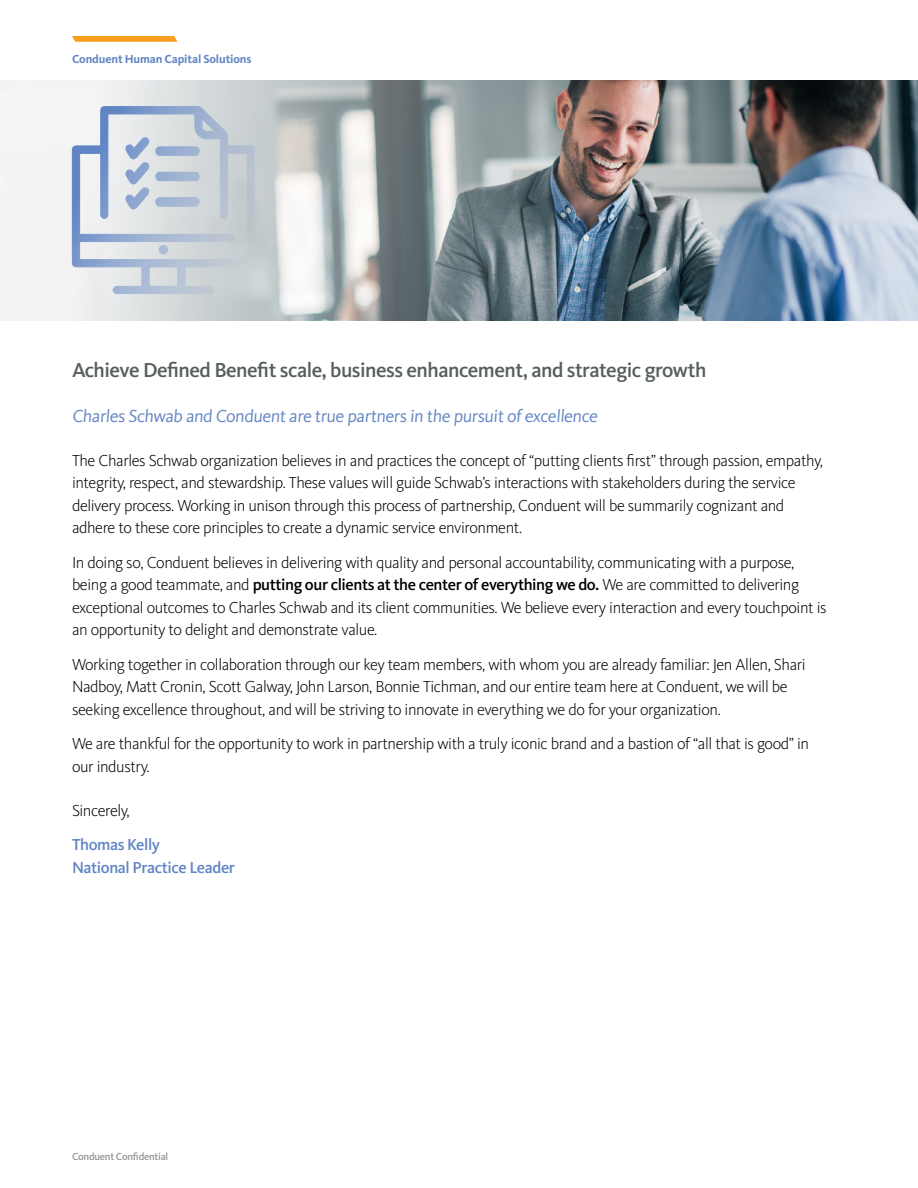
<style>
.page{position:relative;width:918px;height:1188px;background:#fff}
.page>*{position:absolute;margin:0;border:0;box-sizing:border-box;transform-origin:0 0}
.t1{font:500 21px "Kievit Pro";letter-spacing:-.025em;color:#565e5f}
.t2{font:18px "Kievit Pro";color:#6185c4}
.t3{font:300 16.5px/22.5px "Kievit Pro";letter-spacing:-.025em;color:#000}
.t4{font:500 16.5px/22.5px "Kievit Pro";letter-spacing:-.025em;color:#6185c4}
.t5{font:700 12px "Kievit Pro";letter-spacing:-.01em;color:#6185c4}
.t6{font:500 10.5px "Kievit Pro";letter-spacing:-.025em;color:#939598}
.s1{font-weight:500}
</style>
<div class="page">
<svg style="left:72px;top:36px;width:105px;height:6px"></svg>
<img style="left:0;top:80px;width:918px;height:240px">
<svg style="left:72px;top:106px;width:183px;height:188px;background:#c6d0db"></svg>
<div style="left:159px;top:245px;width:9px;height:9px;background:#acbcd5;border-radius:50%"></div>
<div style="left:159px;top:245px;width:9px;height:9px;border:1px solid #6185c4;border-radius:50%"></div>
<p class="t5" style="left:72px;top:52px;width:181px">Conduent Human Capital Solutions</p>
<p class="t1" style="left:72px;top:357px;width:636px">Achieve Defined Benefit scale, business enhancement, and strategic growth</p>
<p class="t2" style="left:72px;top:405px;width:529px">Charles Schwab and Conduent are true partners in the pursuit of excellence</p>
<p class="t3" style="left:72px;top:449px;width:753px">The Charles Schwab organization believes in and practices the concept of “putting clients first” through passion, empathy, integrity, respect, and stewardship. These values will guide Schwab’s interactions with stakeholders during the service delivery process. Working in unison through this process of partnership, Conduent will be summarily cognizant and adhere to these core principles to create a dynamic service environment.</p>
<p class="t3" style="left:72px;top:551px;width:756px">In doing so, Conduent believes in delivering with quality and personal accountability, communicating with a purpose, being a good teammate, and <span class="s1">putting our clients at the center of everything we do.</span> We are committed to delivering exceptional outcomes to Charles Schwab and its client communities. We believe every interaction and every touchpoint is an opportunity to delight and demonstrate value.</p>
<p class="t3" style="left:72px;top:653px;width:735px">Working together in collaboration through our key team members, with whom you are already familiar: Jen Allen, Shari<br>Nadboy, Matt Cronin, Scott Galway, John Larson, Bonnie Tichman, and our entire team here at Conduent, we will be seeking excellence throughout, and will be striving to innovate in everything we do for your organization.</p>
<p class="t3" style="left:72px;top:732px;width:739px">We are thankful for the opportunity to work in partnership with a truly iconic brand and a bastion of “all that is good” in our industry.</p>
<p class="t3" style="left:72px;top:799px;width:59px">Sincerely,</p>
<p class="t4" style="left:72px;top:834px;width:165px">Thomas Kelly<br>National Practice Leader</p>
<p class="t6" style="left:72px;top:1150px;width:98px">Conduent Confidential</p>
</div>
